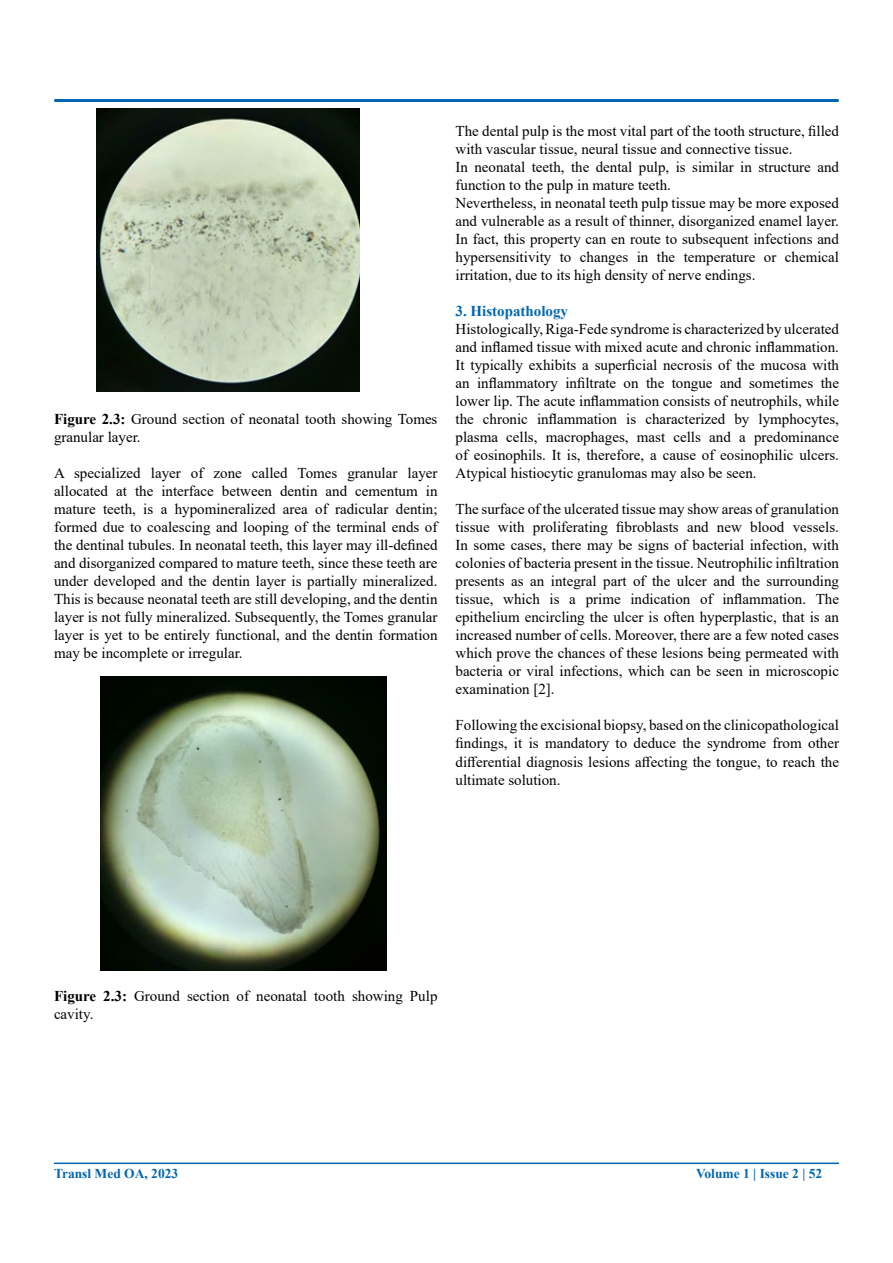
<style>
.page{position:relative;width:893px;height:1263px;background:#fff}
.page>*{position:absolute;margin:0;border:0;box-sizing:border-box;transform-origin:0 0}
.t1{font:15px/18px "Times New Roman";color:#000;text-align:justify}
.t2{font:700 15px "Times New Roman";color:#0066b3}
.t3{font:700 13.5px "Times New Roman";color:#0066b3}
.s1{font-weight:700}
</style>
<div class="page">
<div style="left:54px;top:99px;width:785px;height:3px;border:2px solid #0066b3"></div>
<hr style="left:54px;top:1162px;width:785px;height:2px;background:#0066b3">
<img style="left:96px;top:109px;width:264px;height:283px">
<img style="left:100px;top:677px;width:286px;height:294px">
<p class="t1" style="left:54px;top:410px;width:385px"><span class="s1">Figure 2.3:</span> Ground section of neonatal tooth showing Tomes granular layer.</p>
<p class="t1" style="left:54px;top:464px;width:385px">A specialized layer of zone called Tomes granular layer allocated at the interface between dentin and cementum in mature teeth, is a hypomineralized area of radicular dentin; formed due to coalescing and looping of the terminal ends of the dentinal tubules. In neonatal teeth, this layer may ill-defined and disorganized compared to mature teeth, since these teeth are under developed and the dentin layer is partially mineralized.<br>This is because neonatal teeth are still developing, and the dentin layer is not fully mineralized. Subsequently, the Tomes granular layer is yet to be entirely functional, and the dentin formation may be incomplete or irregular.</p>
<p class="t1" style="left:455px;top:122px;width:385px;text-align:left">The dental pulp is the most vital part of the tooth structure, filled with vascular tissue, neural tissue and connective tissue.<br>In neonatal teeth, the dental pulp, is similar in structure and function to the pulp in mature teeth.<br>Nevertheless, in neonatal teeth pulp tissue may be more exposed and vulnerable as a result of thinner, disorganized enamel layer.<br>In fact, this property can en route to subsequent infections and hypersensitivity to changes in the temperature or chemical irritation, due to its high density of nerve endings.</p>
<p class="t2" style="left:455px;top:301px;width:114px">3. Histopathology</p>
<p class="t1" style="left:455px;top:320px;width:385px">Histologically, Riga-Fede syndrome is characterized by ulcerated and inflamed tissue with mixed acute and chronic inflammation.<br>It typically exhibits a superficial necrosis of the mucosa with an inflammatory infiltrate on the tongue and sometimes the lower lip. The acute inflammation consists of neutrophils, while the chronic inflammation is characterized by lymphocytes, plasma cells, macrophages, mast cells and a predominance of eosinophils. It is, therefore, a cause of eosinophilic ulcers.<br>Atypical histiocytic granulomas may also be seen.</p>
<p class="t1" style="left:455px;top:500px;width:385px">The surface of the ulcerated tissue may show areas of granulation tissue with proliferating fibroblasts and new blood vessels.<br>In some cases, there may be signs of bacterial infection, with colonies of bacteria present in the tissue. Neutrophilic infiltration presents as an integral part of the ulcer and the surrounding tissue, which is a prime indication of inflammation. The epithelium encircling the ulcer is often hyperplastic, that is an increased number of cells. Moreover, there are a few noted cases which prove the chances of these lesions being permeated with bacteria or viral infections, which can be seen in microscopic examination [2].</p>
<p class="t1" style="left:455px;top:716px;width:385px">Following the excisional biopsy, based on the clinicopathological findings, it is mandatory to deduce the syndrome from other differential diagnosis lesions affecting the tongue, to reach the ultimate solution.</p>
<p class="t1" style="left:54px;top:986px;width:385px"><span class="s1">Figure 2.3:</span> Ground section of neonatal tooth showing Pulp cavity.</p>
<p class="t3" style="left:54px;top:1164px;width:126px">Transl Med OA, 2023</p>
<p class="t3" style="left:696px;top:1163px;width:128px">Volume 1 | Issue 2 | 52</p>
</div>
